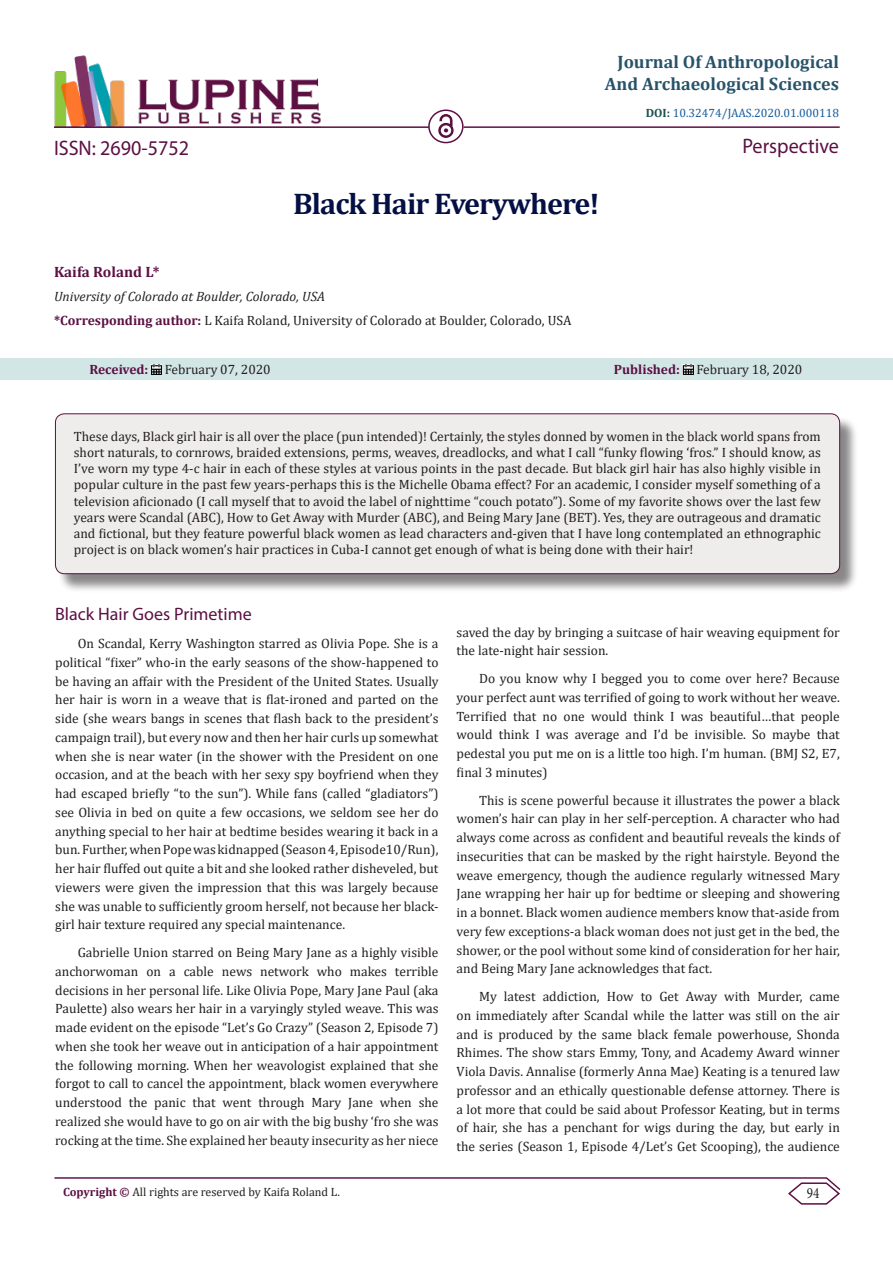
<style>
.page{position:relative;width:893px;height:1263px;background:#fff}
.page>*{position:absolute;margin:0;border:0;box-sizing:border-box;transform-origin:0 0}
.t1{font:700 30px "Cambria";letter-spacing:-.03em;color:#041043}
.t2{font:21px "Myriad Pro";color:#5c1043;scale:.96 1}
.t3{font:700 18px/21.6px "Cambria";color:#27536a;text-align:right}
.t4{font:18px "Myriad Pro";color:#5c1043}
.t5{font:15.75px "Minion Pro";color:#231f20;scale:.83 1}
.t6{font:700 15px "Cambria";color:#5c1043}
.t7{font:13.5px/18.8px "Cambria";color:#231f20;text-align:justify}
.t8{font:italic 13.5px "Cambria";color:#231f20}
.t9{font:12px "Cambria";color:#231f20}
.t10{font:12px "Cambria";color:#175d9e}
.s1{font-weight:700;color:#1e5050}
.s2{font-weight:700;color:#5c1043}
</style>
<div class="page">
<hr style="left:54px;top:1177px;width:773px;height:2px;background:#5c1043">
<svg style="left:787px;top:1177px;width:54px;height:28px"></svg>
<img style="left:54px;top:55px;width:267px;height:71px">
<hr style="left:54px;top:126px;width:375px;height:2px;background:#5c1043">
<img style="left:438px;top:115px;width:15px;height:23px">
<div style="left:0;top:359px;width:892px;height:21px;background:#d2e6e6"></div>
<svg style="left:151px;top:364px;width:11px;height:11px"></svg>
<svg style="left:683px;top:364px;width:10px;height:11px"></svg>
<div style="left:428px;top:109px;width:36px;height:34px;border:2px solid #5c1043;border-radius:50%"></div>
<hr style="left:464px;top:126px;width:376px;height:2px;background:#5c1043">
<div style="left:57px;top:416px;width:802px;height:177px;background:#231f20;opacity:.54"></div>
<div style="left:55px;top:414px;width:785px;height:160px;background:#efedec;border-radius:9px"></div>
<div style="left:55px;top:413px;width:785px;height:161px;border:1px solid #5c1043;border-radius:9px"></div>
<p class="t3" style="left:605px;top:50px;width:236px">Journal Of Anthropological<br>And Archaeological Sciences</p>
<p class="t2" style="left:54px;top:135px;width:142px">ISSN: 2690-5752</p>
<p class="t1" style="left:293px;top:183px;width:308px">Black Hair Everywhere!</p>
<p class="t10" style="left:646px;top:106px;width:195px"><span class="s1">DOI:</span> 10.32474/JAAS.2020.01.000118</p>
<p class="t2" style="left:742px;top:133px;width:102px">Perspective</p>
<p class="t6" style="left:54px;top:262px;width:107px">Kaifa Roland L*</p>
<p class="t8" style="left:54px;top:287px;width:273px">University of Colorado at Boulder, Colorado, USA</p>
<p class="t7" style="left:54px;top:311px;width:519px"><span class="s2">*Corresponding author:</span> L Kaifa Roland, University of Colorado at Boulder, Colorado, USA</p>
<p class="t7" style="left:89px;top:360px;width:183px"><span class="s2">Received:</span> February 07, 2020</p>
<p class="t7" style="left:614px;top:360px;width:190px"><span class="s2">Published:</span> February 18, 2020</p>
<p class="t7" style="left:74px;top:428px;width:749px;line-height:16.2px">These days, Black girl hair is all over the place (pun intended)! Certainly, the styles donned by women in the black world spans from short naturals, to cornrows, braided extensions, perms, weaves, dreadlocks, and what I call “funky flowing ‘fros.” I should know, as I’ve worn my type 4-c hair in each of these styles at various points in the past decade. But black girl hair has also highly visible in popular culture in the past few years-perhaps this is the Michelle Obama effect? For an academic, I consider myself something of a television aficionado (I call myself that to avoid the label of nighttime “couch potato”). Some of my favorite shows over the last few years were Scandal (ABC), How to Get Away with Murder (ABC), and Being Mary Jane (BET). Yes, they are outrageous and dramatic and fictional, but they feature powerful black women as lead characters and-given that I have long contemplated an ethnographic project is on black women’s hair practices in Cuba-I cannot get enough of what is being done with their hair!</p>
<p class="t4" style="left:55px;top:603px;width:198px">Black Hair Goes Primetime</p>
<p class="t7" style="left:55px;top:634px;width:385px;text-indent:22px">On Scandal, Kerry Washington starred as Olivia Pope. She is a political “fixer” who-in the early seasons of the show-happened to be having an affair with the President of the United States. Usually her hair is worn in a weave that is flat-ironed and parted on the side (she wears bangs in scenes that flash back to the president’s campaign trail), but every now and then her hair curls up somewhat when she is near water (in the shower with the President on one occasion, and at the beach with her sexy spy boyfriend when they had escaped briefly “to the sun”). While fans (called “gladiators”) see Olivia in bed on quite a few occasions, we seldom see her do anything special to her hair at bedtime besides wearing it back in a bun. Further, when Pope was kidnapped (Season 4, Episode10/Run), her hair fluffed out quite a bit and she looked rather disheveled, but viewers were given the impression that this was largely because she was unable to sufficiently groom herself, not because her black&shy;girl hair texture required any special maintenance.</p>
<p class="t7" style="left:55px;top:943px;width:385px;text-indent:22px">Gabrielle Union starred on Being Mary Jane as a highly visible anchorwoman on a cable news network who makes terrible decisions in her personal life. Like Olivia Pope, Mary Jane Paul (aka Paulette) also wears her hair in a varyingly styled weave. This was made evident on the episode “Let’s Go Crazy” (Season 2, Episode 7) when she took her weave out in anticipation of a hair appointment the following morning. When her weavologist explained that she forgot to call to cancel the appointment, black women everywhere understood the panic that went through Mary Jane when she realized she would have to go on air with the big bushy ‘fro she was rocking at the time. She explained her beauty insecurity as her niece</p>
<p class="t7" style="left:457px;top:622px;width:385px">saved the day by bringing a suitcase of hair weaving equipment for the late-night hair session.</p>
<p class="t7" style="left:457px;top:669px;width:385px;text-indent:22px">Do you know why I begged you to come over here? Because your perfect aunt was terrified of going to work without her weave.<br>Terrified that no one would think I was beautiful…that people would think I was average and I’d be invisible. So maybe that pedestal you put me on is a little too high. I’m human. (BMJ S2, E7, final 3 minutes)</p>
<p class="t7" style="left:457px;top:790px;width:385px;text-indent:22px">This is scene powerful because it illustrates the power a black women’s hair can play in her self-perception. A character who had always come across as confident and beautiful reveals the kinds of insecurities that can be masked by the right hairstyle. Beyond the weave emergency, though the audience regularly witnessed Mary Jane wrapping her hair up for bedtime or sleeping and showering in a bonnet. Black women audience members know that-aside from very few exceptions-a black woman does not just get in the bed, the shower, or the pool without some kind of consideration for her hair, and Being Mary Jane acknowledges that fact.</p>
<p class="t7" style="left:457px;top:987px;width:385px;text-indent:22px">My latest addiction, How to Get Away with Murder, came on immediately after Scandal while the latter was still on the air and is produced by the same black female powerhouse, Shonda Rhimes. The show stars Emmy, Tony, and Academy Award winner Viola Davis. Annalise (formerly Anna Mae) Keating is a tenured law professor and an ethically questionable defense attorney. There is a lot more that could be said about Professor Keating, but in terms of hair, she has a penchant for wigs during the day, but early in the series (Season 1, Episode 4/Let’s Get Scooping), the audience</p>
<p class="t9" style="left:63px;top:1185px;width:278px"><span class="s2">Copyright ©</span> All rights are reserved by Kaifa Roland L.</p>
<p class="t5" style="left:807px;top:1183px;width:17px">94</p>
</div>
